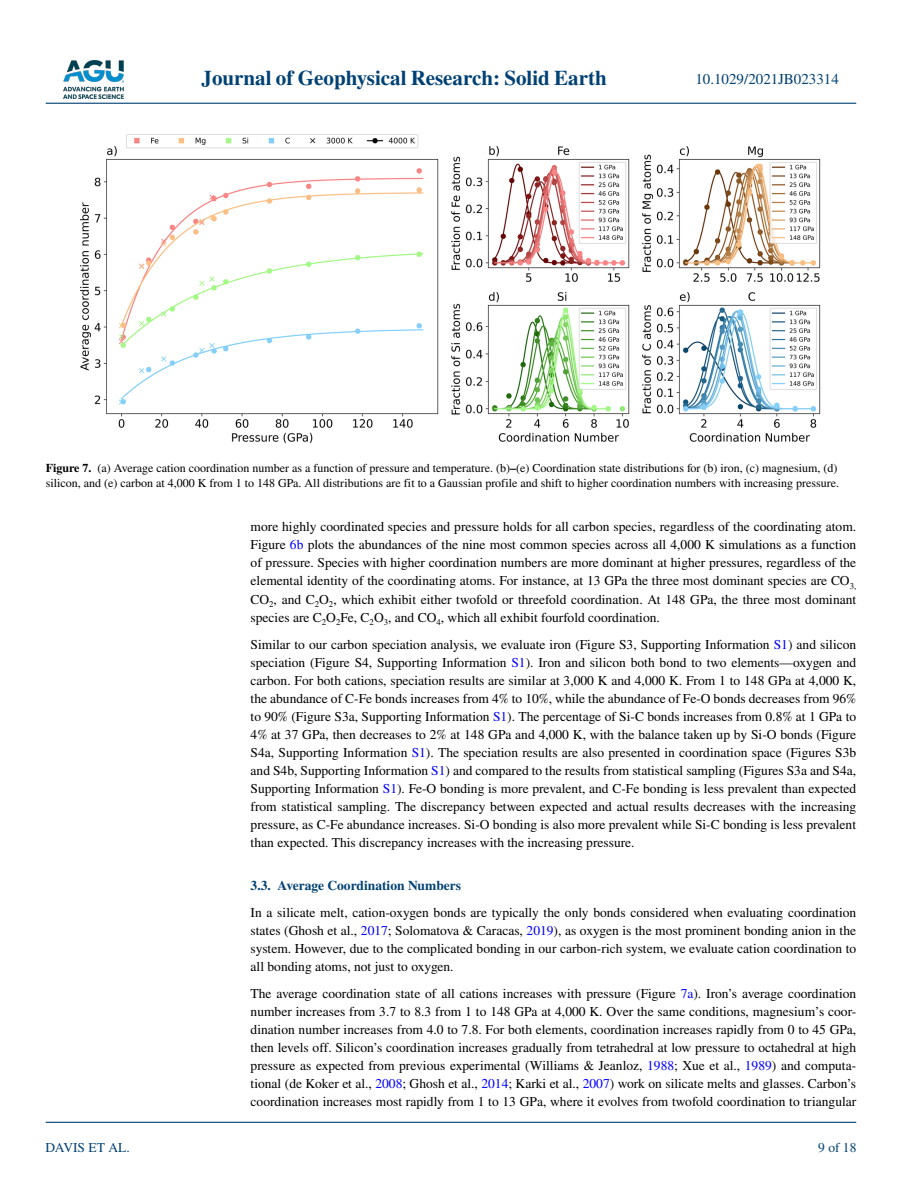
<style>
.page{position:relative;width:902px;height:1183px;background:#fff}
.page>*{position:absolute;margin:0;border:0;box-sizing:border-box;transform-origin:0 0}
.t1{font:700 21px "STIX";color:#004174}
.t2{font:15px "STIX";color:#004174}
.t3{font:13.5px/18px "STIX";color:#000;text-align:justify}
.t4{font:700 13.5px "STIX";color:#004174}
.t5{font:13.5px "STIX";color:#004174}
.t6{font:12px/15px "STIX";color:#000}
.s1{font-weight:700}
.s2{color:#00f}
</style>
<div class="page">
<img style="left:63px;top:60px;width:60px;height:39px">
<hr style="left:46px;top:103px;width:810px;height:1px;background:#004174">
<hr style="left:46px;top:1121px;width:810px;height:1px;background:#004174">
<img style="left:80px;top:134px;width:740px;height:309px">
<h1 class="t1" style="left:201px;top:66px;width:407px">Journal of Geophysical Research: Solid Earth</h1>
<p class="t2" style="left:695px;top:69px;width:145px">10.1029/2021JB023314</p>
<p class="t6" style="left:46px;top:461px;width:794px"><span class="s1">Figure 7.</span> (a) Average cation coordination number as a function of pressure and temperature. (b)<span class="s1">–</span>(e) Coordination state distributions for (b) iron, (c) magnesium, (d) silicon, and (e) carbon at 4,000 K from 1 to 148 GPa. All distributions are fit to a Gaussian profile and shift to higher coordination numbers with increasing pressure.</p>
<p class="t5" style="left:45px;top:1138px;width:86px">DAVIS ET AL.</p>
<p class="t3" style="left:250px;top:518px;width:607px">more highly coordinated species and pressure holds for all carbon species, regardless of the coordinating atom.<br>Figure <span class="s2">6b</span> plots the abundances of the nine most common species across all 4,000 K simulations as a function of pressure. Species with higher coordination numbers are more dominant at higher pressures, regardless of the elemental identity of the coordinating atoms. For instance, at 13 GPa the three most dominant species are CO<sub>3, </sub>CO<sub>2</sub>, and C<sub>2</sub>O<sub>2</sub>, which exhibit either twofold or threefold coordination. At 148 GPa, the three most dominant species are C<sub>2</sub>O<sub>2</sub>Fe, C<sub>2</sub>O<sub>3</sub>, and CO<sub>4</sub>, which all exhibit fourfold coordination.</p>
<p class="t3" style="left:250px;top:635px;width:607px">Similar to our carbon speciation analysis, we evaluate iron (Figure S3, Supporting Information <span class="s2">S1</span>) and silicon speciation (Figure S4, Supporting Information <span class="s2">S1</span>). Iron and silicon both bond to two elements—oxygen and carbon. For both cations, speciation results are similar at 3,000 K and 4,000 K. From 1 to 148 GPa at 4,000 K, the abundance of C-Fe bonds increases from 4% to 10%, while the abundance of Fe-O bonds decreases from 96% to 90% (Figure S3a, Supporting Information <span class="s2">S1</span>). The percentage of Si-C bonds increases from 0.8% at 1 GPa to 4% at 37 GPa, then decreases to 2% at 148 GPa and 4,000 K, with the balance taken up by Si-O bonds (Figure S4a, Supporting Information <span class="s2">S1</span>). The speciation results are also presented in coordination space (Figures S3b and S4b, Supporting Information <span class="s2">S1</span>) and compared to the results from statistical sampling (Figures S3a and S4a, Supporting Information <span class="s2">S1</span>). Fe-O bonding is more prevalent, and C-Fe bonding is less prevalent than expected from statistical sampling. The discrepancy between expected and actual results decreases with the increasing pressure, as C-Fe abundance increases. Si-O bonding is also more prevalent while Si-C bonding is less prevalent than expected. This discrepancy increases with the increasing pressure.</p>
<p class="t4" style="left:250px;top:877px;width:212px">3.3. Average Coordination Numbers</p>
<p class="t3" style="left:250px;top:904px;width:607px">In a silicate melt, cation-oxygen bonds are typically the only bonds considered when evaluating coordination states (Ghosh et al., <span class="s2">2017</span>; Solomatova &amp; Caracas, <span class="s2">2019</span>), as oxygen is the most prominent bonding anion in the system. However, due to the complicated bonding in our carbon-rich system, we evaluate cation coordination to all bonding atoms, not just to oxygen.</p>
<p class="t3" style="left:250px;top:985px;width:607px">The average coordination state of all cations increases with pressure (Figure <span class="s2">7a</span>). Iron’s average coordination number increases from 3.7 to 8.3 from 1 to 148 GPa at 4,000 K. Over the same conditions, magnesium’s coor&shy;dination number increases from 4.0 to 7.8. For both elements, coordination increases rapidly from 0 to 45 GPa, then levels off. Silicon’s coordination increases gradually from tetrahedral at low pressure to octahedral at high pressure as expected from previous experimental (Williams &amp; Jeanloz, <span class="s2">1988</span>; Xue et al., <span class="s2">1989</span>) and computa&shy;tional (de Koker et al., <span class="s2">2008</span>; Ghosh et al., <span class="s2">2014</span>; Karki et al., <span class="s2">2007</span>) work on silicate melts and glasses. Carbon’s coordination increases most rapidly from 1 to 13 GPa, where it evolves from twofold coordination to triangular</p>
<p class="t5" style="left:818px;top:1138px;width:40px">9 of 18</p>
</div>
